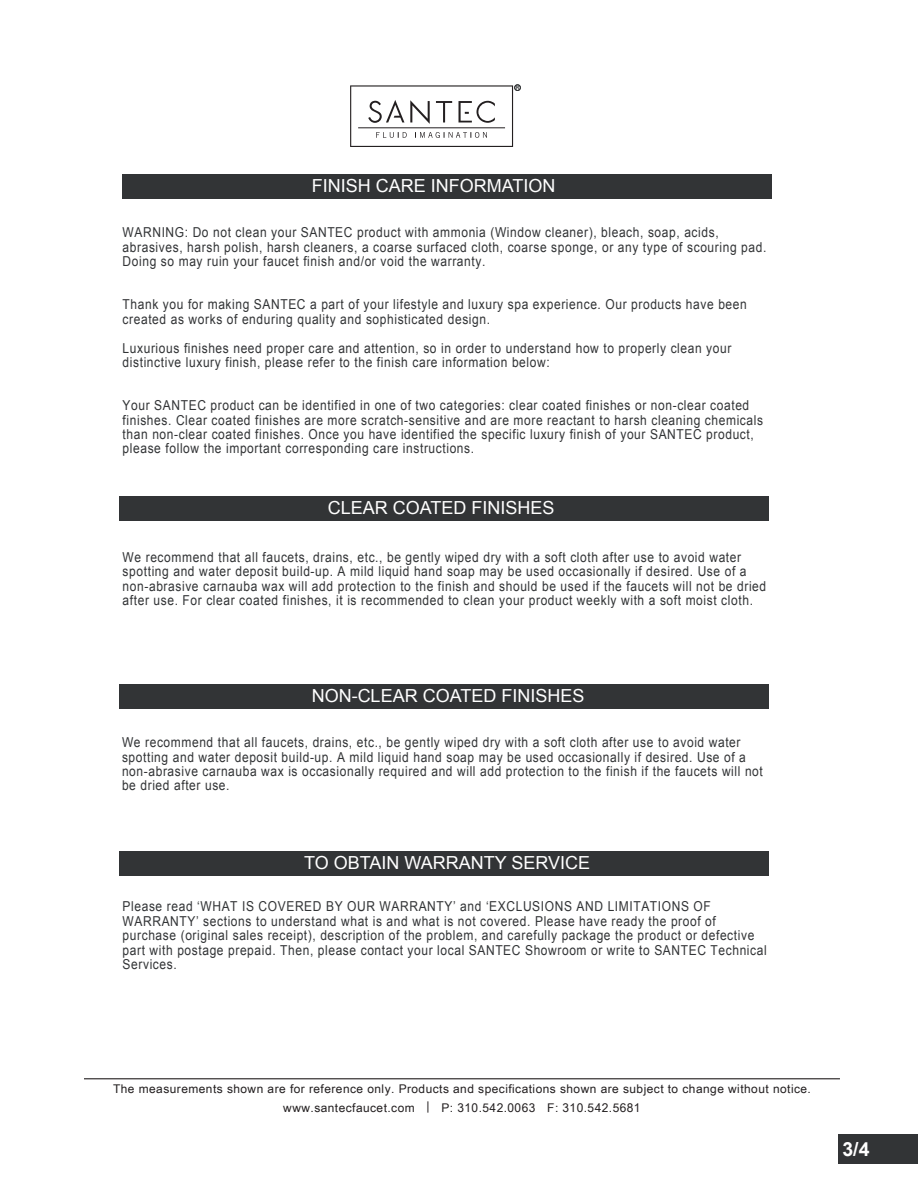
<style>
.page{position:relative;width:918px;height:1188px;background:#fff}
.page>*{position:absolute;margin:0;border:0;box-sizing:border-box;transform-origin:0 0}
.t1{font:700 19.5px "Arial";color:#fff}
.t2{font:18px "Arial";color:#fff}
.t3{font:13.65px/14.4px "Arial";letter-spacing:.05em;color:#323436;scale:.88 1}
.t4{font:12px/19px "Arial Narrow";letter-spacing:.03em;color:#231f20;text-align:center;scale:1.22 1}
</style>
<div class="page">
<svg style="left:350px;top:85px;width:170px;height:62px"></svg>
<div style="left:123px;top:174px;width:649px;height:24px;background:#323436"></div>
<div style="left:119px;top:497px;width:650px;height:24px;background:#323436"></div>
<div style="left:119px;top:685px;width:650px;height:24px;background:#323436"></div>
<div style="left:119px;top:852px;width:650px;height:24px;background:#323436"></div>
<hr style="left:84px;top:1078px;width:756px;height:1px;background:#231f20">
<div style="left:838px;top:1134px;width:80px;height:30px;background:#323436"></div>
<h2 class="t2" style="left:312px;top:173px;width:245px">FINISH CARE INFORMATION</h2>
<p class="t3" style="left:123px;top:226px;width:733px">WARNING: Do not clean your SANTEC product with ammonia (Window cleaner), bleach, soap, acids, abrasives, harsh polish, harsh cleaners, a coarse surfaced cloth, coarse sponge, or any type of scouring pad.<br>Doing so may ruin your faucet finish and/or void the warranty.</p>
<p class="t3" style="left:123px;top:298px;width:711px">Thank you for making SANTEC a part of your lifestyle and luxury spa experience. Our products have been created as works of enduring quality and sophisticated design.</p>
<p class="t3" style="left:123px;top:341px;width:693px">Luxurious finishes need proper care and attention, so in order to understand how to properly clean your distinctive luxury finish, please refer to the finish care information below:</p>
<p class="t3" style="left:123px;top:398px;width:729px">Your SANTEC product can be identified in one of two categories: clear coated finishes or non-clear coated finishes. Clear coated finishes are more scratch-sensitive and are more reactant to harsh cleaning chemicals than non-clear coated finishes. Once you have identified the specific luxury finish of your SANTEC product, please follow the important corresponding care instructions.</p>
<h2 class="t2" style="left:328px;top:496px;width:228px">CLEAR COATED FINISHES</h2>
<p class="t3" style="left:123px;top:550px;width:733px">We recommend that all faucets, drains, etc., be gently wiped dry with a soft cloth after use to avoid water spotting and water deposit build-up. A mild liquid hand soap may be used occasionally if desired. Use of a non-abrasive carnauba wax will add protection to the finish and should be used if the faucets will not be dried after use. For clear coated finishes, it is recommended to clean your product weekly with a soft moist cloth.</p>
<h2 class="t2" style="left:312px;top:684px;width:274px">NON-CLEAR COATED FINISHES</h2>
<p class="t3" style="left:122px;top:735px;width:730px">We recommend that all faucets, drains, etc., be gently wiped dry with a soft cloth after use to avoid water spotting and water deposit build-up. A mild liquid hand soap may be used occasionally if desired. Use of a non-abrasive carnauba wax is occasionally required and will add protection to the finish if the faucets will not be dried after use.</p>
<h2 class="t2" style="left:304px;top:851px;width:288px">TO OBTAIN WARRANTY SERVICE</h2>
<p class="t3" style="left:123px;top:900px;width:733px">Please read ‘WHAT IS COVERED BY OUR WARRANTY’ and ‘EXCLUSIONS AND LIMITATIONS OF WARRANTY’ sections to understand what is and what is not covered. Please have ready the proof of purchase (original sales receipt), description of the problem, and carefully package the product or defective part with postage prepaid. Then, please contact your local SANTEC Showroom or write to SANTEC Technical Services.</p>
<p class="t4" style="left:113px;top:1079px;width:574px">The measurements shown are for reference only. Products and specifications shown are subject to change without notice. www.santecfaucet.com | P: 310.542.0063 F: 310.542.5681</p>
<h1 class="t1" style="left:842px;top:1136px;width:29px">3/4</h1>
</div>
